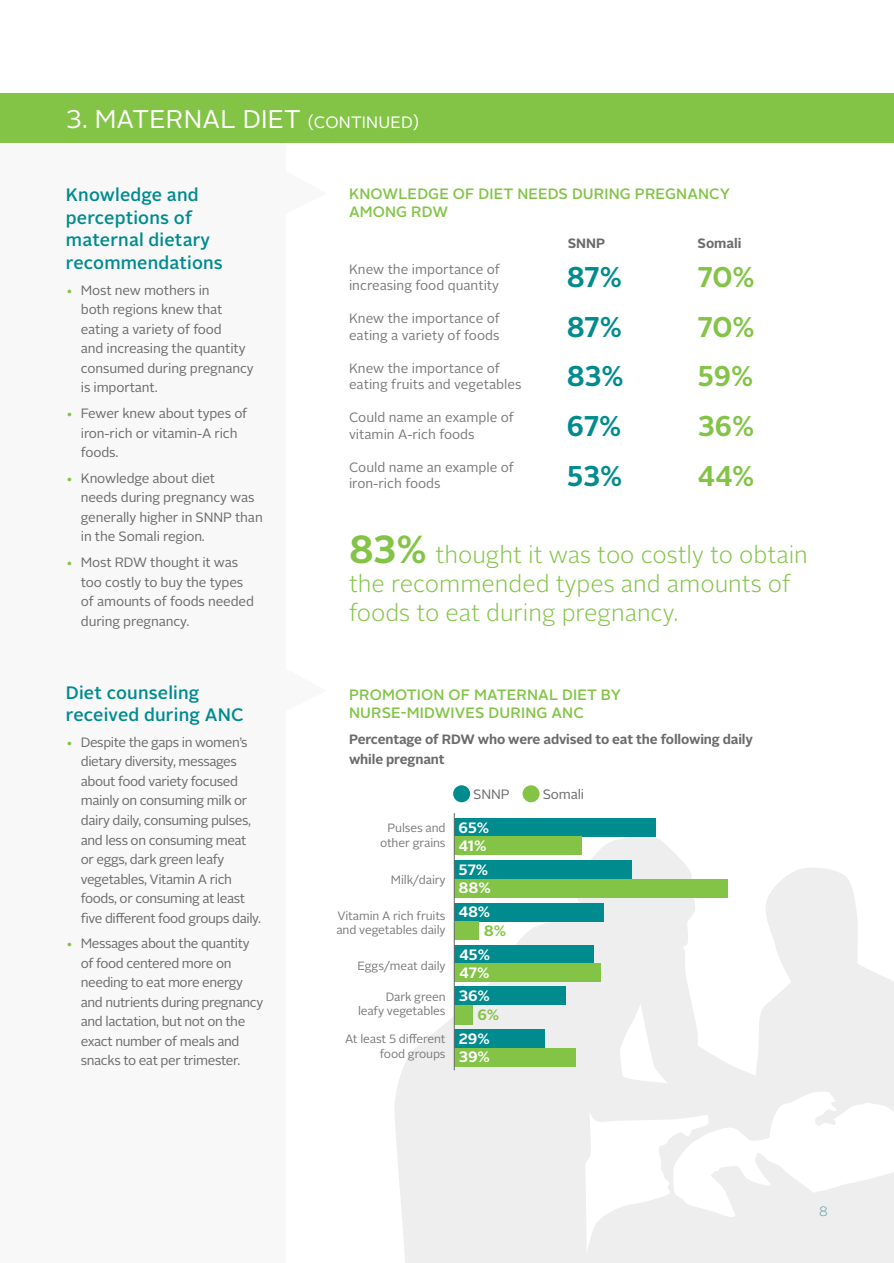
<style>
.page{position:relative;width:894px;height:1263px;background:#fff}
.page>*{position:absolute;margin:0;border:0;box-sizing:border-box;transform-origin:0 0}
.infographic_text{font:700 28.5px "Alright Sans";letter-spacing:-.025em;color:#008b8e;scale:.94 1}
.infographic_text-2{font:700 28.5px "Alright Sans";letter-spacing:-.005em;color:#83c447;scale:.94 1}
.HEADING_2_-_Section{font:25.5px "Alright Sans";letter-spacing:.01em;color:#fff}
.t1{font:300 24px/28.8px "Alright Sans";color:#83c447}
.HEADING_4_-_Summary{font:500 18px/22.5px "Alright Sans";letter-spacing:.01em;color:#008b8e}
.INFO_HEADING{font:500 15px/18px "Alright Sans";letter-spacing:.01em;color:#83c447}
.infographic_text-3{font:700 15px "Alright Sans";letter-spacing:-.01em;color:#fff}
.infographic_text-4{font:700 15px "Alright Sans";color:#83c447}
.BULLETS_9_13{font:13.5px/19.5px "Alright Sans";letter-spacing:-.03em;color:#6b6b6b}
.BULLETS_9_13-2{font:13.5px/19.5px "Alright Sans";letter-spacing:-.01em;color:#6b6b6b}
.infographic_text-5{font:13.5px/16.5px "Alright Sans";color:#7d797a}
.INFO_HEADING-2{font:700 13.5px/19.5px "Alright Sans";letter-spacing:-.01em;color:#6b6b6b}
.infographic_text-6{font:700 13.5px "Alright Sans";color:#6b6b6b}
.INFO_HEADING-3{font:13.5px "Alright Sans";letter-spacing:-.01em;color:#6b6b6b}
.t2{font:300 13.5px "Alright Sans";color:#60a7ab}
.INFO_TEXT{font:12px/14.2px "Alright Sans";letter-spacing:-.01em;color:#7d797a;text-align:right}
.s1{font-size:16.5px}
.s2{color:#83c447}
.s3{font-weight:700;font-size:39px}
</style>
<div class="page">
<div style="left:0;top:143px;width:285px;height:1120px;background:#f8f8f8"></div>
<div style="left:0;top:93px;width:893px;height:50px;background:#83c447"></div>
<svg style="left:395px;top:836px;width:498px;height:427px;fill:#eee"></svg>
<div style="left:454px;top:860px;width:177px;height:19px;background:#008b8e"></div>
<div style="left:454px;top:879px;width:273px;height:18px;background:#83c447"></div>
<div style="left:454px;top:986px;width:112px;height:19px;background:#008b8e"></div>
<div style="left:454px;top:1005px;width:18px;height:19px;background:#83c447"></div>
<div style="left:454px;top:1029px;width:90px;height:18px;background:#008b8e"></div>
<div style="left:454px;top:1047px;width:121px;height:19px;background:#83c447"></div>
<div style="left:454px;top:903px;width:149px;height:18px;background:#008b8e"></div>
<div style="left:454px;top:921px;width:25px;height:18px;background:#83c447"></div>
<div style="left:454px;top:818px;width:202px;height:18px;background:#008b8e"></div>
<div style="left:454px;top:836px;width:127px;height:19px;background:#83c447"></div>
<div style="left:454px;top:945px;width:140px;height:18px;background:#008b8e"></div>
<div style="left:454px;top:963px;width:146px;height:18px;background:#83c447"></div>
<hr style="left:453px;top:813px;width:1px;height:257px;background:#6b6b6b">
<div style="left:453px;top:785px;width:17px;height:17px;background:#008b8e;border-radius:50%"></div>
<div style="left:522px;top:785px;width:17px;height:17px;background:#83c447;border-radius:50%"></div>
<p class="HEADING_2_-_Section" style="left:66px;top:102px;width:354px">3. MATERNAL DIET <span class="s1">(CONTINUED)</span></p>
<p class="HEADING_4_-_Summary" style="left:66px;top:184px;width:158px">Knowledge and perceptions of maternal dietary recommendations</p>
<p class="BULLETS_9_13-2" style="left:81px;top:280px;width:174px;text-indent:-15px"><span class="s2">•</span> Most new mothers in<br>both regions knew that eating a variety of food<br>and increasing the quantity consumed during pregnancy is important.</p>
<p class="BULLETS_9_13-2" style="left:81px;top:404px;width:168px;text-indent:-15px"><span class="s2">•</span> Fewer knew about types of iron-rich or vitamin-A rich foods.</p>
<p class="BULLETS_9_13-2" style="left:81px;top:469px;width:183px;text-indent:-15px"><span class="s2">•</span> Knowledge about diet<br>needs during pregnancy was generally higher in SNNP than in the Somali region.</p>
<p class="BULLETS_9_13-2" style="left:81px;top:553px;width:174px;text-indent:-15px"><span class="s2">•</span> Most RDW thought it was too costly to buy the types of amounts of foods needed during pregnancy.</p>
<p class="HEADING_4_-_Summary" style="left:66px;top:681px;width:179px">Diet counseling received during ANC</p>
<p class="BULLETS_9_13" style="left:81px;top:732px;width:181px;text-indent:-15px"><span class="s2">•</span> Despite the gaps in women’s dietary diversity, messages about food variety focused mainly on consuming milk or dairy daily, consuming pulses, and less on consuming meat or eggs, dark green leafy vegetables, Vitamin A rich foods, or consuming at least five different food groups daily.</p>
<p class="BULLETS_9_13" style="left:81px;top:934px;width:184px;text-indent:-15px"><span class="s2">•</span> Messages about the quantity of food centered more on needing to eat more energy and nutrients during pregnancy and lactation, but not on the exact number of meals and snacks to eat per trimester.</p>
<p class="INFO_HEADING" style="left:349px;top:185px;width:382px">KNOWLEDGE OF DIET NEEDS DURING PREGNANCY<br>AMONG RDW</p>
<p class="infographic_text-6" style="left:567px;top:234px;width:39px">SNNP</p>
<p class="infographic_text-6" style="left:697px;top:234px;width:46px">Somali</p>
<p class="infographic_text-5" style="left:349px;top:261px;width:152px">Knew the importance of increasing food quantity</p>
<p class="infographic_text-5" style="left:349px;top:310px;width:152px">Knew the importance of eating a variety of foods</p>
<p class="infographic_text-5" style="left:349px;top:360px;width:174px">Knew the importance of eating fruits and vegetables</p>
<p class="infographic_text-5" style="left:349px;top:409px;width:166px">Could name an example of vitamin A-rich foods</p>
<p class="infographic_text-5" style="left:349px;top:459px;width:166px">Could name an example of iron-rich foods</p>
<p class="infographic_text" style="left:566px;top:257px;width:60px">87%</p>
<p class="infographic_text-2" style="left:697px;top:257px;width:62px">70%</p>
<p class="infographic_text" style="left:566px;top:306px;width:60px">87%</p>
<p class="infographic_text-2" style="left:697px;top:306px;width:62px">70%</p>
<p class="infographic_text" style="left:566px;top:356px;width:62px">83%</p>
<p class="infographic_text-2" style="left:697px;top:356px;width:61px">59%</p>
<p class="infographic_text" style="left:566px;top:406px;width:59px">67%</p>
<p class="infographic_text-2" style="left:697px;top:406px;width:62px">36%</p>
<p class="infographic_text" style="left:566px;top:456px;width:60px">53%</p>
<p class="infographic_text-2" style="left:697px;top:456px;width:62px">44%</p>
<p class="t1" style="left:349px;top:540px;width:460px"><span class="s3">83%</span> thought it was too costly to obtain the recommended types and amounts of foods to eat during pregnancy.</p>
<p class="INFO_HEADING" style="left:349px;top:686px;width:273px">PROMOTION OF MATERNAL DIET BY<br>NURSE-MIDWIVES DURING ANC</p>
<p class="INFO_HEADING-2" style="left:349px;top:730px;width:405px">Percentage of RDW who were advised to eat the following daily while pregnant</p>
<p class="INFO_HEADING-3" style="left:473px;top:785px;width:38px">SNNP</p>
<p class="INFO_HEADING-3" style="left:542px;top:785px;width:43px">Somali</p>
<p class="INFO_TEXT" style="left:380px;top:821px;width:67px">Pulses and other grains</p>
<p class="infographic_text-3" style="left:458px;top:817px;width:32px">65%</p>
<p class="infographic_text-3" style="left:458px;top:835px;width:29px">41%</p>
<p class="INFO_TEXT" style="left:391px;top:872px;width:56px">Milk/dairy</p>
<p class="infographic_text-3" style="left:458px;top:859px;width:31px">57%</p>
<p class="infographic_text-3" style="left:458px;top:877px;width:34px">88%</p>
<p class="INFO_TEXT" style="left:336px;top:909px;width:111px;text-align:left">Vitamin A rich fruits and vegetables daily</p>
<p class="infographic_text-3" style="left:458px;top:901px;width:33px">48%</p>
<p class="infographic_text-4" style="left:483px;top:920px;width:24px">8%</p>
<p class="INFO_TEXT" style="left:357px;top:958px;width:90px">Eggs/meat daily</p>
<p class="infographic_text-3" style="left:459px;top:944px;width:32px">45%</p>
<p class="infographic_text-3" style="left:459px;top:962px;width:32px">47%</p>
<p class="INFO_TEXT" style="left:358px;top:989px;width:89px">Dark green leafy vegetables</p>
<p class="infographic_text-3" style="left:458px;top:985px;width:33px">36%</p>
<p class="infographic_text-4" style="left:477px;top:1003px;width:23px">6%</p>
<p class="INFO_TEXT" style="left:345px;top:1032px;width:102px">At least 5 different food groups</p>
<p class="infographic_text-3" style="left:458px;top:1028px;width:33px">29%</p>
<p class="infographic_text-3" style="left:458px;top:1046px;width:33px">39%</p>
<p class="t2" style="left:819px;top:1202px;width:10px">8</p>
</div>
